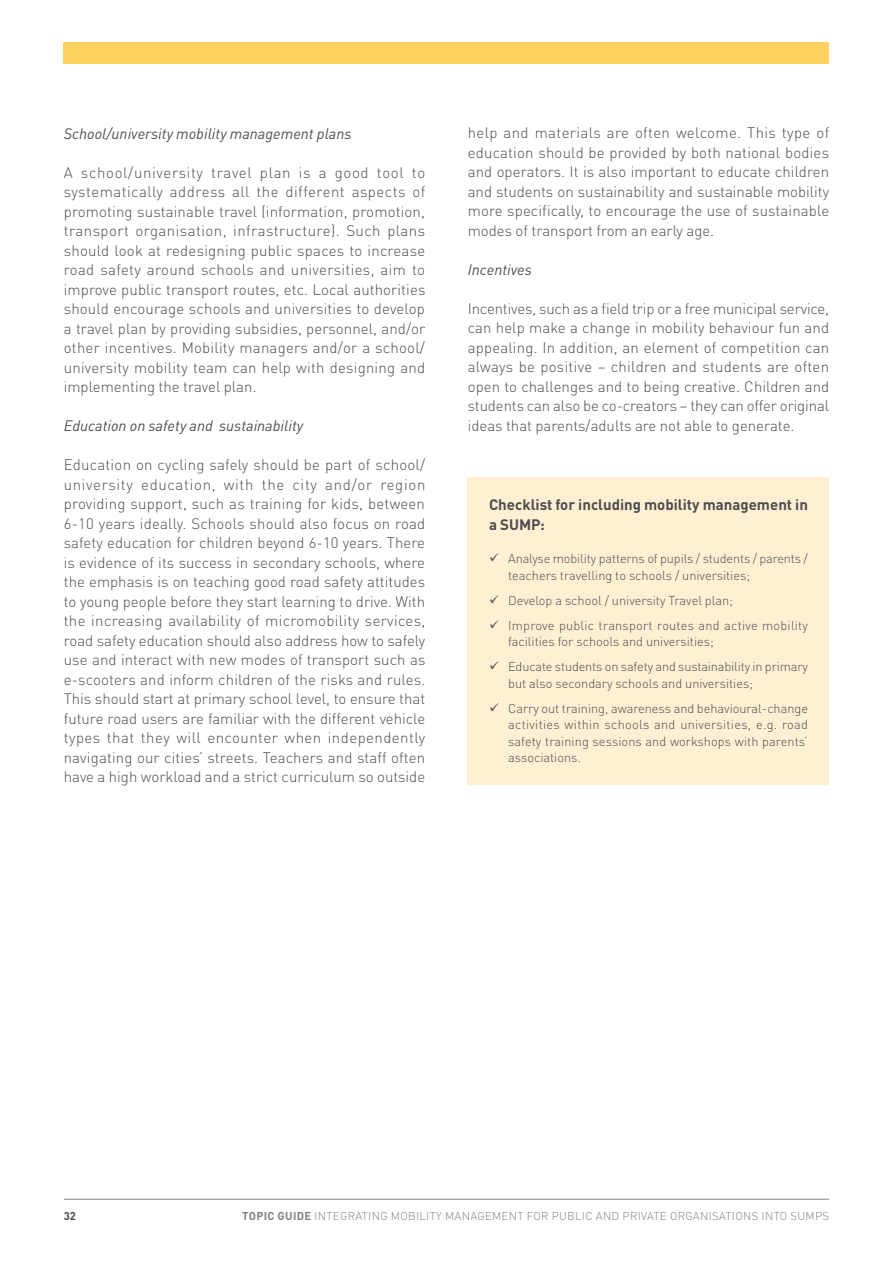
<style>
.page{position:relative;width:893px;height:1263px;background:#fff}
.page>*{position:absolute;margin:0;border:0;box-sizing:border-box;transform-origin:0 0}
.t1{font:300 15px/19.5px "DIN Pro";color:#4d4d4f;text-align:justify}
.t2{font:italic 15px "DIN";color:#4d4d4f}
.t3{font:700 15px/19.5px "DIN Pro";color:#4d4d4f}
.t4{font:300 12.75px/16.5px "DIN Pro";color:#4d4d4f}
.t5{font:300 11.25px "DIN Pro";letter-spacing:.03em;color:#808285}
.t6{font:700 11.25px "DIN Pro";color:#4d4d4f}
.s1{font-weight:700}
</style>
<div class="page">
<hr style="left:64px;top:1199px;width:765px;height:1px;background:#808285">
<div style="left:64px;top:43px;width:765px;height:21px;background:#ffd160"></div>
<div style="left:468px;top:477px;width:361px;height:308px;background:#fff0d3"></div>
<p class="t2" style="left:64px;top:124px;width:289px">School/university mobility management plans</p>
<p class="t1" style="left:64px;top:161px;width:363px">A school/university travel plan is a good tool to systematically address all the different aspects of promoting sustainable travel (information, promotion, transport organisation, infrastructure). Such plans should look at redesigning public spaces to increase road safety around schools and universities, aim to improve public transport routes, etc. Local authorities should encourage schools and universities to develop a travel plan by providing subsidies, personnel, and/or other incentives. Mobility managers and/or a school/ university mobility team can help with designing and implementing the travel plan.</p>
<p class="t2" style="left:64px;top:417px;width:241px">Education on safety and sustainability</p>
<p class="t1" style="left:64px;top:454px;width:363px">Education on cycling safely should be part of school/ university education, with the city and/or region providing support, such as training for kids, between 6-10 years ideally. Schools should also focus on road safety education for children beyond 6-10 years. There is evidence of its success in secondary schools, where the emphasis is on teaching good road safety attitudes to young people before they start learning to drive. With the increasing availability of micromobility services, road safety education should also address how to safely use and interact with new modes of transport such as e-scooters and inform children of the risks and rules.<br>This should start at primary school level, to ensure that future road users are familiar with the different vehicle types that they will encounter when independently navigating our cities’ streets. Teachers and staff often have a high workload and a strict curriculum so outside</p>
<p class="t1" style="left:468px;top:122px;width:363px">help and materials are often welcome. This type of education should be provided by both national bodies and operators. It is also important to educate children and students on sustainability and sustainable mobility more specifically, to encourage the use of sustainable modes of transport from an early age.</p>
<p class="t2" style="left:468px;top:260px;width:66px">Incentives</p>
<p class="t1" style="left:468px;top:297px;width:363px">Incentives, such as a field trip or a free municipal service, can help make a change in mobility behaviour fun and appealing. In addition, an element of competition can always be positive – children and students are often open to challenges and to being creative. Children and students can also be co-creators – they can offer original ideas that parents/adults are not able to generate.</p>
<p class="t3" style="left:489px;top:493px;width:320px">Checklist for including mobility management in a SUMP:</p>
<p class="t4" style="left:508px;top:549px;width:301px;text-indent:-19px">✓ Analyse mobility patterns of pupils / students / parents / teachers travelling to schools / universities;</p>
<p class="t4" style="left:489px;top:591px;width:245px">✓ Develop a school / university Travel plan;</p>
<p class="t4" style="left:508px;top:616px;width:301px;text-indent:-19px">✓ Improve public transport routes and active mobility facilities for schools and universities;</p>
<p class="t4" style="left:508px;top:657px;width:301px;text-indent:-19px">✓ Educate students on safety and sustainability in primary but also secondary schools and universities;</p>
<p class="t4" style="left:508px;top:699px;width:301px;text-align:justify;text-indent:-19px">✓ Carry out training, awareness and behavioural-change activities within schools and universities, e.g. road safety training sessions and workshops with parents’ associations.</p>
<p class="t6" style="left:64px;top:1207px;width:14px">32</p>
<p class="t5" style="left:242px;top:1208px;width:588px"><span class="s1">TOPIC GUIDE</span> INTEGRATING MOBILITY MANAGEMENT FOR PUBLIC AND PRIVATE ORGANISATIONS INTO SUMPS</p>
</div>
